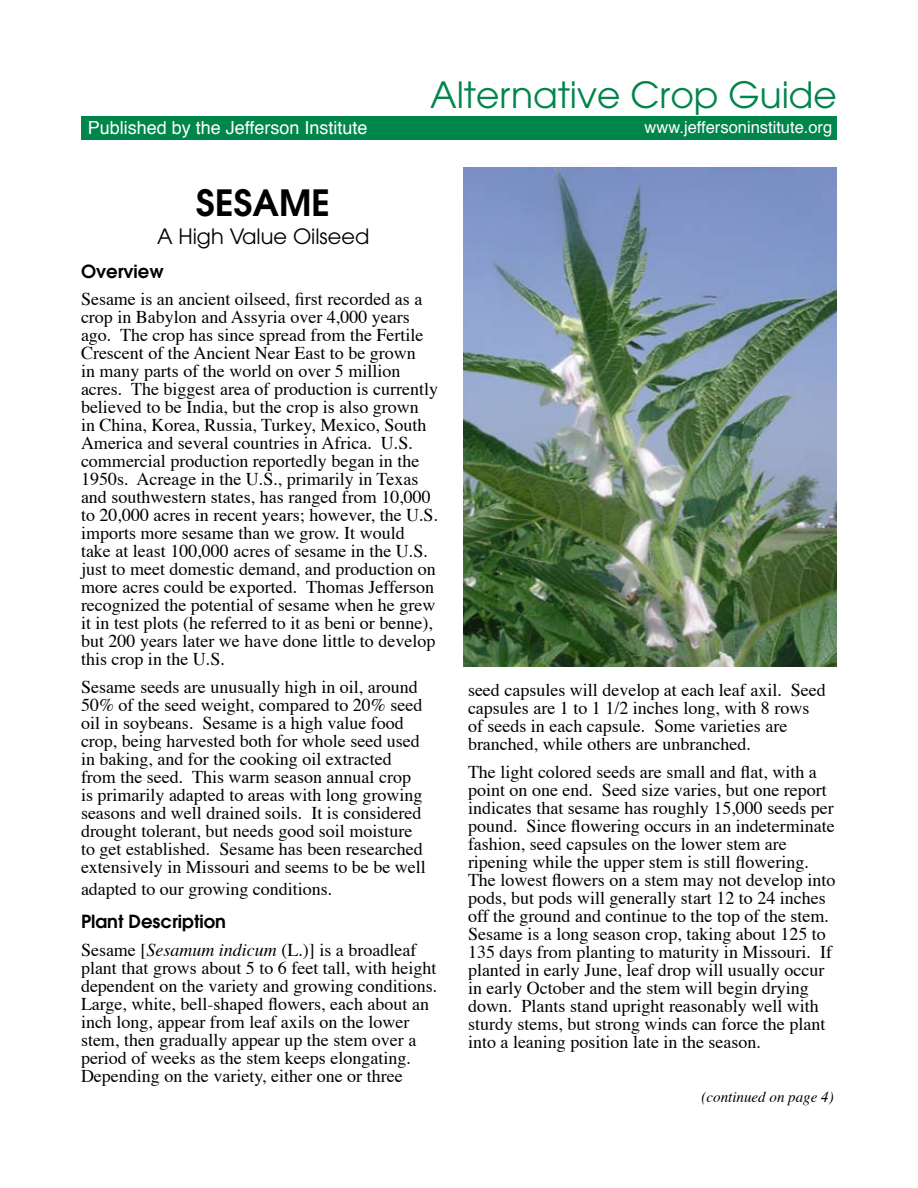
<style>
.page{position:relative;width:918px;height:1188px;background:#fff}
.page>*{position:absolute;margin:0;border:0;box-sizing:border-box;transform-origin:0 0}
.t1{font:36px "Avant Garde";color:#00854b}
.t2{font:600 36px "Avant Garde";color:#000}
.t3{font:21px "Avant Garde";color:#000}
.t4{font:18px/18px "Times";color:#000}
.t5{font:18px "Helvetica";color:#fff}
.t6{font:600 18px "Avant Garde";color:#000}
.t7{font:16.5px "Helvetica";color:#fff}
.t8{font:italic 15px "Times";color:#000}
.s1{font-style:italic}
</style>
<div class="page">
<div style="left:81px;top:116px;width:756px;height:24px;background:#00854b"></div>
<img style="left:464px;top:167px;width:373px;height:500px">
<p class="t5" style="left:88px;top:112px;width:281px">Published by the Jefferson Institute</p>
<p class="t5" style="left:61px;top:119px;width:281px">Published by the Jefferson Institute</p>
<h1 class="t1" style="left:430px;top:74px;width:408px">Alternative Crop Guide</h1>
<p class="t7" style="left:645px;top:114px;width:189px">www.jeffersoninstitute.org</p>
<h1 class="t2" style="left:196px;top:179px;width:135px">SESAME</h1>
<p class="t3" style="left:157px;top:224px;width:214px">A High Value Oilseed</p>
<p class="t6" style="left:81px;top:259px;width:84px">Overview</p>
<p class="t4" style="left:81px;top:289px;width:359px">Sesame is an ancient oilseed, first recorded as a crop in Babylon and Assyria over 4,000 years ago. The crop has since spread from the Fertile Crescent of the Ancient Near East to be grown<br>in many parts of the world on over 5 million acres. The biggest area of production is currently believed to be India, but the crop is also grown<br>in China, Korea, Russia, Turkey, Mexico, South America and several countries in Africa. U.S. commercial production reportedly began in the 1950s. Acreage in the U.S., primarily in Texas and southwestern states, has ranged from 10,000 to 20,000 acres in recent years; however, the U.S. imports more sesame than we grow. It would take at least 100,000 acres of sesame in the U.S. just to meet domestic demand, and production on more acres could be exported. Thomas Jefferson recognized the potential of sesame when he grew it in test plots (he referred to it as beni or benne), but 200 years later we have done little to develop this crop in the U.S.</p>
<p class="t4" style="left:81px;top:676px;width:346px">Sesame seeds are unusually high in oil, around 50% of the seed weight, compared to 20% seed oil in soybeans. Sesame is a high value food crop, being harvested both for whole seed used in baking, and for the cooking oil extracted from the seed. This warm season annual crop is primarily adapted to areas with long growing seasons and well drained soils. It is considered drought tolerant, but needs good soil moisture to get established. Sesame has been researched extensively in Missouri and seems to be be well</p>
<p class="t4" style="left:81px;top:878px;width:253px">adapted to our growing conditions.</p>
<p class="t6" style="left:81px;top:910px;width:147px">Plant Description</p>
<p class="t4" style="left:81px;top:940px;width:358px">Sesame [<span class="s1">Sesamum indicum</span> (L.)] is a broadleaf plant that grows about 5 to 6 feet tall, with height dependent on the variety and growing conditions.<br>Large, white, bell-shaped flowers, each about an inch long, appear from leaf axils on the lower stem, then gradually appear up the stem over a period of weeks as the stem keeps elongating.<br>Depending on the variety, either one or three</p>
<p class="t4" style="left:468px;top:680px;width:359px">seed capsules will develop at each leaf axil. Seed capsules are 1 to 1 1/2 inches long, with 8 rows of seeds in each capsule. Some varieties are branched, while others are unbranched.</p>
<p class="t4" style="left:468px;top:761px;width:369px">The light colored seeds are small and flat, with a point on one end. Seed size varies, but one report indicates that sesame has roughly 15,000 seeds per pound. Since flowering occurs in an indeterminate fashion, seed capsules on the lower stem are ripening while the upper stem is still flowering.<br>The lowest flowers on a stem may not develop into pods, but pods will generally start 12 to 24 inches off the ground and continue to the top of the stem.<br>Sesame is a long season crop, taking about 125 to 135 days from planting to maturity in Missouri. If planted in early June, leaf drop will usually occur in early October and the stem will begin drying down. Plants stand upright reasonably well with sturdy stems, but strong winds can force the plant into a leaning position late in the season.</p>
<p class="t8" style="left:702px;top:1083px;width:134px">(continued on page 4)</p>
</div>
